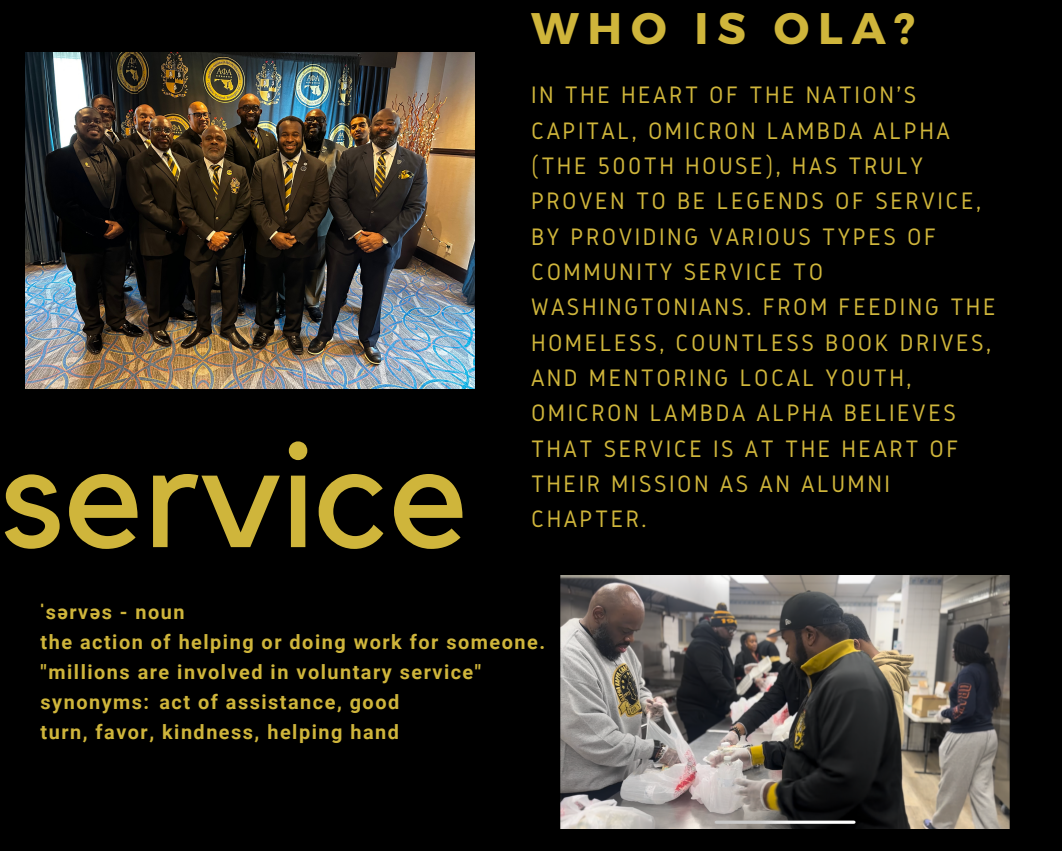
<style>
.page{position:relative;width:1062px;height:851px;background:#fff}
.page>*{position:absolute;margin:0;border:0;box-sizing:border-box;transform-origin:0 0}
.t1{font:149.25px "Kollektif";color:#cfb53b}
.t2{font:700 44.1px "Montserrat";letter-spacing:.2em;color:#cfb53b}
.t3{font:24.75px/35.2px "Gidole";letter-spacing:.1em;color:#cfb53b}
.t4{font:700 19.95px/29.8px "Roboto";letter-spacing:.075em;color:#cfb53b}
.s1{font-family:"Noto Sans"}
</style>
<div class="page">
<div style="left:0;top:0;width:1062px;height:850px;background:#000"></div>
<img style="left:26px;top:52px;width:448px;height:336px">
<img style="left:560px;top:575px;width:450px;height:253px">
<p class="t1" style="left:0;top:426px;width:470px">service</p>
<p class="t2" style="left:531px;top:-1px;width:386px">WHO IS OLA?</p>
<p class="t3" style="left:531px;top:77px;width:466px">IN THE HEART OF THE NATION'S<br>CAPITAL, OMICRON LAMBDA ALPHA (THE 500TH HOUSE), HAS TRULY<br>PROVEN TO BE LEGENDS OF SERVICE,<br>BY PROVIDING VARIOUS TYPES OF<br>COMMUNITY SERVICE TO<br>WASHINGTONIANS. FROM FEEDING THE<br>HOMELESS, COUNTLESS BOOK DRIVES,<br>AND MENTORING LOCAL YOUTH,<br>OMICRON LAMBDA ALPHA BELIEVES<br>THAT SERVICE IS AT THE HEART OF<br>THEIR MISSION AS AN ALUMNI<br>CHAPTER.</p>
<h1 class="t4" style="left:41px;top:597px;width:146px"><span class="s1">ˈ</span>sərvəs - noun</h1>
<p class="t4" style="left:41px;top:627px;width:506px">the action of helping or doing work for someone.</p>
<p class="t4" style="left:41px;top:657px;width:442px">"millions are involved in voluntary service"</p>
<p class="t4" style="left:41px;top:687px;width:360px">synonyms: act of assistance, good turn, favor, kindness, helping hand</p>
</div>
